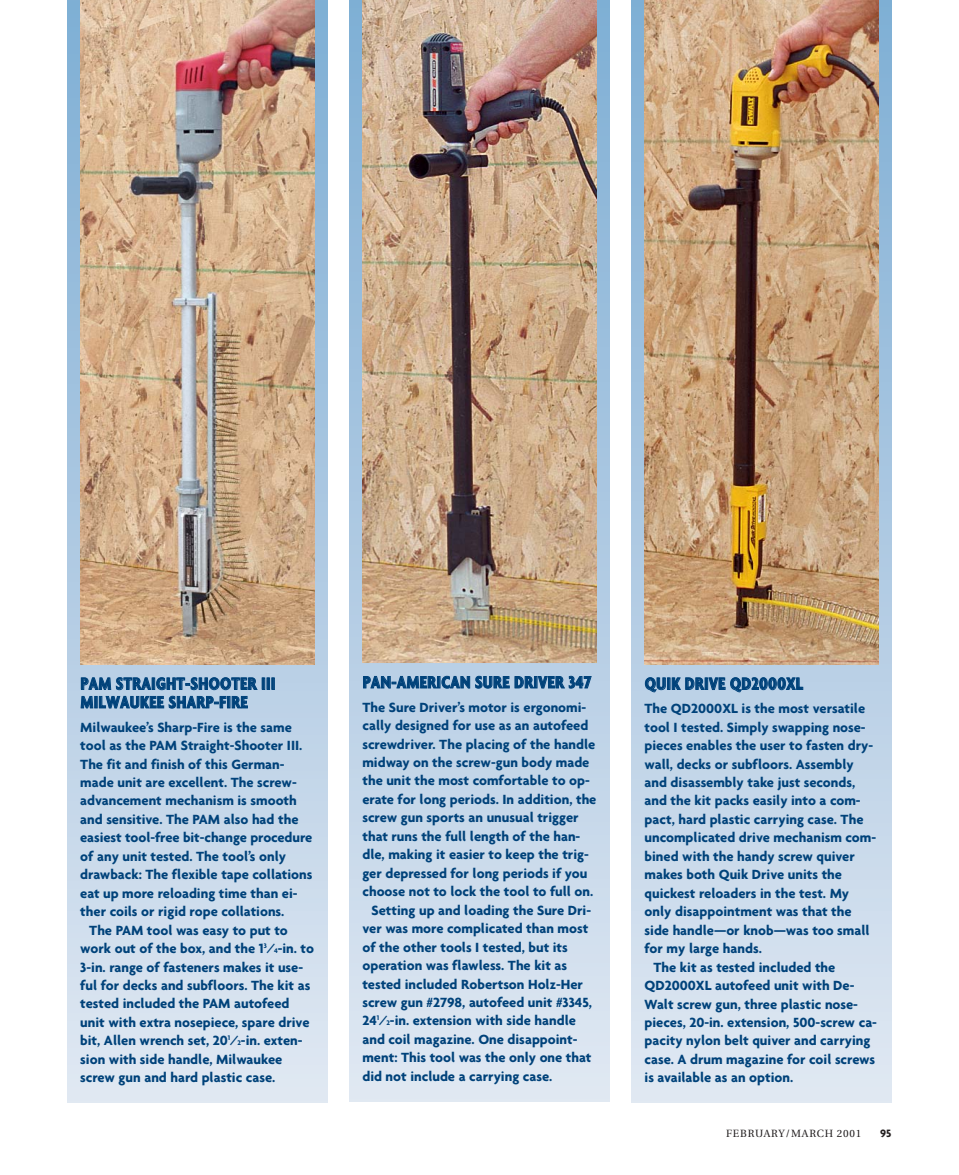
<style>
.page{position:relative;width:959px;height:1175px;background:#fff}
.page>*{position:absolute;margin:0;border:0;box-sizing:border-box;transform-origin:0 0}
.t1{font:700 condensed 18px/18.5px "Agenda";letter-spacing:.025em;color:#00427a}
.t2{font:700 14.4px "Agenda";color:#00427a}
.t3{font:700 11.55px "Agenda";color:#231f20}
.t4{font:10.5px "Utopia";letter-spacing:.08em;color:#231f20}
.s1{font-size:7.2px}
</style>
<div class="page">
<div style="left:350px;top:0;width:259px;height:1101px;background:linear-gradient(to bottom,#84abca,#dfe7f2)"></div>
<img style="left:362px;top:0;width:234px;height:662px">
<div style="left:632px;top:0;width:259px;height:1102px;background:linear-gradient(to bottom,#84aac8,#dfe7f3)"></div>
<img style="left:644px;top:0;width:234px;height:664px">
<div style="left:68px;top:0;width:259px;height:1102px;background:linear-gradient(to bottom,#84abc9,#dfe7f3)"></div>
<img style="left:80px;top:0;width:234px;height:664px">
<p class="t1" style="left:81px;top:676px;width:196px">PAM STRAIGHT-SHOOTER III<br>MILWAUKEE SHARP-FIRE</p>
<p class="t2" style="left:80px;top:721px;width:213px">Milwaukee’s Sharp-Fire is the same</p>
<p class="t2" style="left:80px;top:739px;width:223px">tool as the PAM Straight-Shooter III.</p>
<p class="t2" style="left:80px;top:758px;width:206px">The fit and finish of this German-</p>
<p class="t2" style="left:80px;top:776px;width:218px">made unit are excellent. The screw-</p>
<p class="t2" style="left:80px;top:795px;width:218px">advancement mechanism is smooth</p>
<p class="t2" style="left:80px;top:813px;width:220px">and sensitive. The PAM also had the</p>
<p class="t2" style="left:80px;top:832px;width:233px">easiest tool-free bit-change procedure</p>
<p class="t2" style="left:80px;top:850px;width:207px">of any unit tested. The tool’s only</p>
<p class="t2" style="left:80px;top:869px;width:234px">drawback: The flexible tape collations</p>
<p class="t2" style="left:80px;top:887px;width:219px">eat up more reloading time than ei-</p>
<p class="t2" style="left:80px;top:905px;width:206px">ther coils or rigid rope collations.</p>
<p class="t2" style="left:89px;top:924px;width:200px">The PAM tool was easy to put to</p>
<p class="t2" style="left:80px;top:942px;width:235px">work out of the box, and the 1<sup>3</sup>⁄<span class="s1">4</span>-in. to</p>
<p class="t2" style="left:80px;top:961px;width:224px">3-in. range of fasteners makes it use-</p>
<p class="t2" style="left:80px;top:979px;width:231px">ful for decks and subfloors. The kit as</p>
<p class="t2" style="left:80px;top:998px;width:211px">tested included the PAM autofeed</p>
<p class="t2" style="left:80px;top:1016px;width:231px">unit with extra nosepiece, spare drive</p>
<p class="t2" style="left:80px;top:1035px;width:224px">bit, Allen wrench set, 20<sup>1</sup>⁄<span class="s1">2</span>-in. exten-</p>
<p class="t2" style="left:80px;top:1053px;width:204px">sion with side handle, Milwaukee</p>
<p class="t2" style="left:80px;top:1071px;width:197px">screw gun and hard plastic case.</p>
<p class="t1" style="left:363px;top:675px;width:230px">PAN-AMERICAN SURE DRIVER 347</p>
<p class="t2" style="left:362px;top:701px;width:225px">The Sure Driver’s motor is ergonomi-</p>
<p class="t2" style="left:362px;top:719px;width:227px">cally designed for use as an autofeed</p>
<p class="t2" style="left:362px;top:738px;width:234px">screwdriver. The placing of the handle</p>
<p class="t2" style="left:362px;top:756px;width:228px">midway on the screw-gun body made</p>
<p class="t2" style="left:362px;top:775px;width:229px">the unit the most comfortable to op-</p>
<p class="t2" style="left:362px;top:793px;width:235px">erate for long periods. In addition, the</p>
<p class="t2" style="left:362px;top:812px;width:218px">screw gun sports an unusual trigger</p>
<p class="t2" style="left:362px;top:830px;width:219px">that runs the full length of the han-</p>
<p class="t2" style="left:362px;top:849px;width:228px">dle, making it easier to keep the trig-</p>
<p class="t2" style="left:362px;top:867px;width:226px">ger depressed for long periods if you</p>
<p class="t2" style="left:362px;top:885px;width:232px">choose not to lock the tool to full on.</p>
<p class="t2" style="left:371px;top:904px;width:221px">Setting up and loading the Sure Dri-</p>
<p class="t2" style="left:362px;top:922px;width:227px">ver was more complicated than most</p>
<p class="t2" style="left:362px;top:941px;width:207px">of the other tools I tested, but its</p>
<p class="t2" style="left:362px;top:959px;width:206px">operation was flawless. The kit as</p>
<p class="t2" style="left:362px;top:978px;width:222px">tested included Robertson Holz-Her</p>
<p class="t2" style="left:362px;top:996px;width:231px">screw gun #2798, autofeed unit #3345,</p>
<p class="t2" style="left:362px;top:1015px;width:215px">24<sup>1</sup>⁄<span class="s1">2</span>-in. extension with side handle</p>
<p class="t2" style="left:362px;top:1033px;width:217px">and coil magazine. One disappoint-</p>
<p class="t2" style="left:362px;top:1052px;width:230px">ment: This tool was the only one that</p>
<p class="t2" style="left:362px;top:1070px;width:191px">did not include a carrying case.</p>
<p class="t1" style="left:645px;top:676px;width:160px">QUIK DRIVE QD2000XL</p>
<p class="t2" style="left:644px;top:702px;width:222px">The QD2000XL is the most versatile</p>
<p class="t2" style="left:644px;top:721px;width:222px">tool I tested. Simply swapping nose-</p>
<p class="t2" style="left:644px;top:739px;width:230px">pieces enables the user to fasten dry-</p>
<p class="t2" style="left:644px;top:758px;width:211px">wall, decks or subfloors. Assembly</p>
<p class="t2" style="left:644px;top:776px;width:212px">and disassembly take just seconds,</p>
<p class="t2" style="left:644px;top:795px;width:218px">and the kit packs easily into a com-</p>
<p class="t2" style="left:644px;top:813px;width:220px">pact, hard plastic carrying case. The</p>
<p class="t2" style="left:644px;top:832px;width:233px">uncomplicated drive mechanism com-</p>
<p class="t2" style="left:644px;top:850px;width:212px">bined with the handy screw quiver</p>
<p class="t2" style="left:644px;top:869px;width:199px">makes both Quik Drive units the</p>
<p class="t2" style="left:644px;top:887px;width:206px">quickest reloaders in the test. My</p>
<p class="t2" style="left:644px;top:905px;width:209px">only disappointment was that the</p>
<p class="t2" style="left:644px;top:924px;width:226px">side handle—or knob—was too small</p>
<p class="t2" style="left:644px;top:942px;width:119px">for my large hands.</p>
<p class="t2" style="left:653px;top:961px;width:183px">The kit as tested included the</p>
<p class="t2" style="left:644px;top:979px;width:211px">QD2000XL autofeed unit with De-</p>
<p class="t2" style="left:644px;top:998px;width:215px">Walt screw gun, three plastic nose-</p>
<p class="t2" style="left:644px;top:1016px;width:234px">pieces, 20-in. extension, 500-screw ca-</p>
<p class="t2" style="left:644px;top:1035px;width:227px">pacity nylon belt quiver and carrying</p>
<p class="t2" style="left:644px;top:1053px;width:232px">case. A drum magazine for coil screws</p>
<p class="t2" style="left:644px;top:1071px;width:150px">is available as an option.</p>
<p class="t4" style="left:726px;top:1128px;width:137px">FEBRUARY/MARCH 2001</p>
<p class="t3" style="left:880px;top:1128px;width:13px">95</p>
</div>
